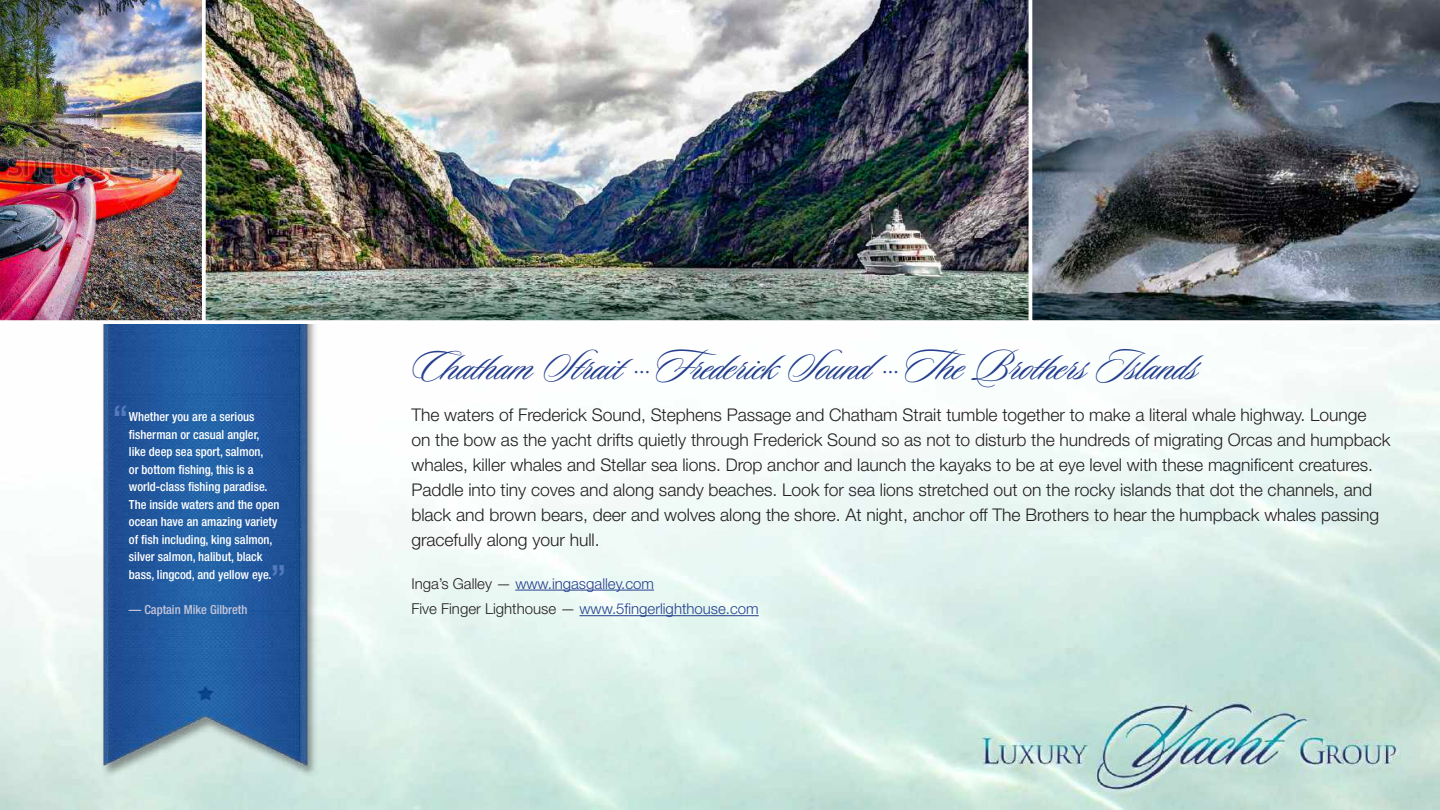
<style>
.page{position:relative;width:1440px;height:810px;background:#fff}
.page>*{position:absolute;margin:0;border:0;box-sizing:border-box;transform-origin:0 0}
.t1{font:45px "Sloop Script One";color:#253f8e}
.t2{font:500 condensed 37.5px "Helvetica Neue LT Std";color:#557bbe}
.t3{font:300 17.5px/25px "Helvetica Neue LT Std";letter-spacing:-.005em;color:#231f20}
.t4{font:300 15px/25.6px "Helvetica Neue LT Std";color:#253f8e}
.t5{font:500 condensed 12.5px/17.5px "Helvetica Neue LT Std";color:#fff}
.t6{font:500 condensed 12.5px "Helvetica Neue LT Std";color:#c5c6da}
.s1{color:#231f20}
</style>
<div class="page">
<img style="left:0;top:326px;width:1440px;height:484px">
<img style="left:98px;top:326px;width:225px;height:455px">
<img style="left:208px;top:0;width:819px;height:326px">
<img style="left:0;top:0;width:208px;height:326px">
<svg style="left:1027px;top:0;width:413px;height:326px;background:#5e6671"></svg>
<hr style="left:515px;top:590px;width:139px;height:1px;background:#253f8e">
<hr style="left:580px;top:615px;width:179px;height:1px;background:#253f8e">
<h2 class="t2" style="left:112px;top:396px;width:17px">“</h2>
<p class="t5" style="left:129px;top:408px;width:152px">Whether you are a serious fisherman or casual angler, like deep sea sport, salmon,<br>or bottom fishing, this is a world-class fishing paradise.<br>The inside waters and the open ocean have an amazing variety of fish including, king salmon, silver salmon, halibut, black bass, lingcod, and yellow eye.</p>
<p class="t6" style="left:129px;top:602px;width:120px">— Captain Mike Gilbreth</p>
<h2 class="t2" style="left:270px;top:557px;width:17px">”</h2>
<h1 class="t1" style="left:411px;top:343px;width:788px">Chatham Strait …Frederick Sound …The Brothers Islands</h1>
<p class="t3" style="left:411px;top:402px;width:981px">The waters of Frederick Sound, Stephens Passage and Chatham Strait tumble together to make a literal whale highway. Lounge<br>on the bow as the yacht drifts quietly through Frederick Sound so as not to disturb the hundreds of migrating Orcas and humpback whales, killer whales and Stellar sea lions. Drop anchor and launch the kayaks to be at eye level with these magnificent creatures.<br>Paddle into tiny coves and along sandy beaches. Look for sea lions stretched out on the rocky islands that dot the channels, and black and brown bears, deer and wolves along the shore. At night, anchor off The Brothers to hear the humpback whales passing gracefully along your hull.</p>
<p class="t4" style="left:411px;top:570px;width:349px"><span class="s1">Inga’s Galley —</span> www.ingasgalley.com<br><span class="s1">Five Finger Lighthouse —</span> www.5fingerlighthouse.com</p>
</div>
